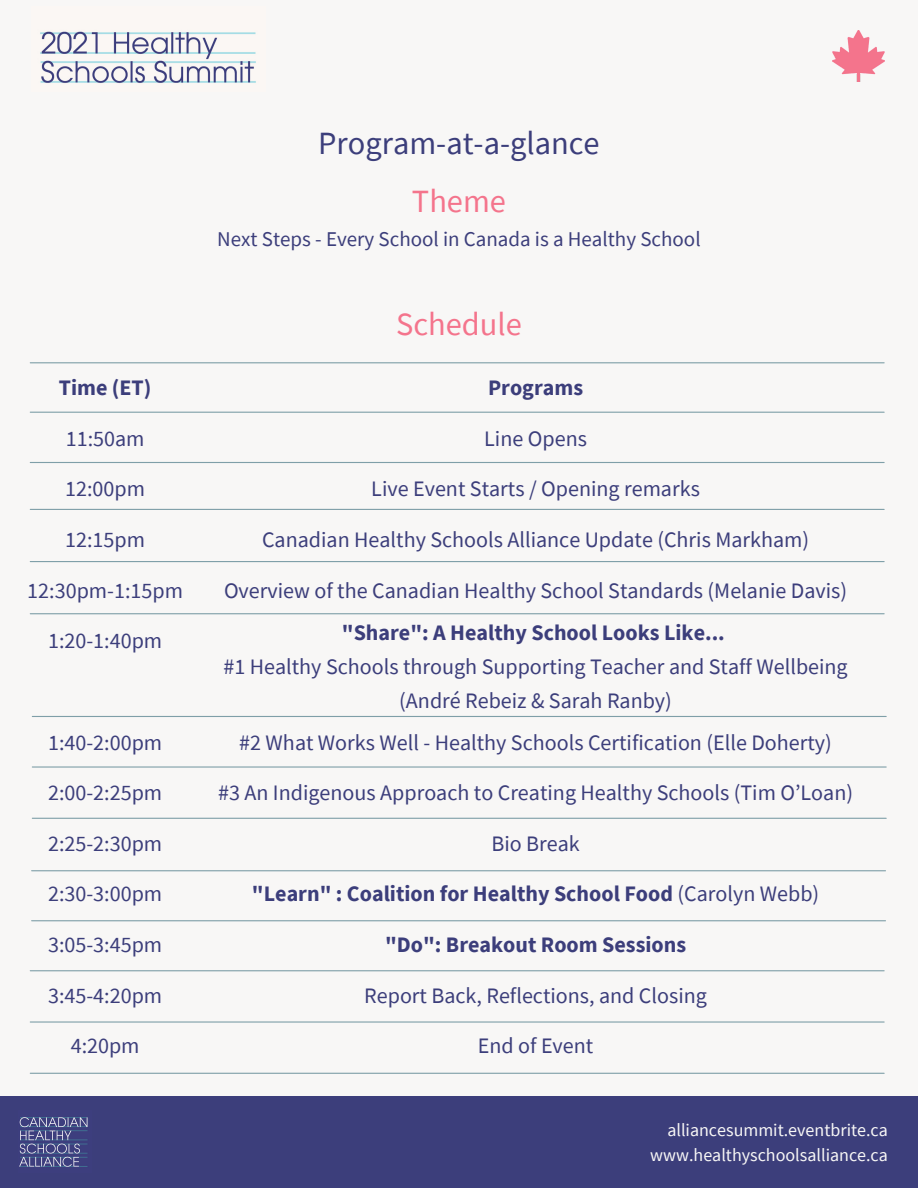
<style>
.page{position:relative;width:918px;height:1188px;background:#f8f7f6}
.page>*{position:absolute;margin:0;border:0;box-sizing:border-box;transform-origin:0 0}
.t1{font:32.4px "Source Sans Pro";color:#3c3e7b}
.t2{font:32.4px "Source Sans Pro";color:#f4748c}
.t3{font:22.05px/33.8px "Source Sans Pro";color:#3c3e7b;text-align:center}
.t4{font:700 22.05px "Source Sans Pro";color:#3c3e7b}
.t5{font:21px "Source Sans Pro";color:#3c3e7b}
.t6{font:18px "Source Sans Pro";color:#f8f7f6}
.s1{font-weight:400}
</style>
<div class="page">
<img style="left:40px;top:31px;width:216px;height:52px">
<div style="left:0;top:1096px;width:918px;height:92px;background:#3c3e7b"></div>
<img style="left:19px;top:1117px;width:69px;height:50px">
<img style="left:833px;top:31px;width:52px;height:51px">
<hr style="left:30px;top:362px;width:854px;height:1px;background:#7f9fa8">
<hr style="left:30px;top:412px;width:854px;height:1px;background:#7f9fa8">
<hr style="left:30px;top:462px;width:854px;height:1px;background:#7f9fa8">
<hr style="left:30px;top:509px;width:854px;height:1px;background:#7f9fa8">
<hr style="left:30px;top:561px;width:854px;height:1px;background:#7f9fa8">
<hr style="left:30px;top:613px;width:854px;height:1px;background:#7f9fa8">
<hr style="left:32px;top:716px;width:854px;height:1px;background:#7f9fa8">
<hr style="left:32px;top:766px;width:854px;height:2px;background:#7f9fa8">
<hr style="left:32px;top:818px;width:854px;height:1px;background:#7f9fa8">
<hr style="left:32px;top:870px;width:854px;height:1px;background:#7f9fa8">
<hr style="left:32px;top:920px;width:854px;height:1px;background:#7f9fa8">
<hr style="left:30px;top:970px;width:854px;height:1px;background:#7f9fa8">
<hr style="left:30px;top:1021px;width:854px;height:2px;background:#7f9fa8">
<hr style="left:30px;top:1073px;width:854px;height:1px;background:#7f9fa8">
<p class="t4" style="left:59px;top:373px;width:94px">Time (ET)</p>
<p class="t3" style="left:66px;top:421px;width:80px">11:50am</p>
<p class="t3" style="left:65px;top:472px;width:81px">12:00pm</p>
<p class="t3" style="left:65px;top:522px;width:81px">12:15pm</p>
<p class="t3" style="left:27px;top:573px;width:157px">12:30pm-1:15pm</p>
<p class="t3" style="left:48px;top:624px;width:116px">1:20-1:40pm</p>
<p class="t3" style="left:48px;top:725px;width:116px">1:40-2:00pm</p>
<p class="t3" style="left:48px;top:775px;width:116px">2:00-2:25pm</p>
<p class="t3" style="left:48px;top:826px;width:116px">2:25-2:30pm</p>
<p class="t3" style="left:48px;top:877px;width:116px">2:30-3:00pm</p>
<p class="t3" style="left:48px;top:927px;width:116px">3:05-3:45pm</p>
<p class="t3" style="left:48px;top:978px;width:116px">3:45-4:20pm</p>
<p class="t3" style="left:71px;top:1029px;width:70px">4:20pm</p>
<p class="t1" style="left:318px;top:122px;width:283px">Program-at-a-glance</p>
<p class="t2" style="left:412px;top:180px;width:96px">Theme</p>
<p class="t5" style="left:217px;top:225px;width:485px">Next Steps - Every School in Canada is a Healthy School</p>
<p class="t2" style="left:396px;top:303px;width:127px">Schedule</p>
<p class="t4" style="left:488px;top:373px;width:97px">Programs</p>
<p class="t3" style="left:484px;top:421px;width:104px">Line Opens</p>
<p class="t3" style="left:371px;top:472px;width:330px">Live Event Starts / Opening remarks</p>
<p class="t3" style="left:262px;top:522px;width:549px">Canadian Healthy Schools Alliance Update (Chris Markham)</p>
<p class="t3" style="left:224px;top:573px;width:625px">Overview of the Canadian Healthy School Standards (Melanie Davis)</p>
<p class="t4" style="left:342px;top:619px;width:385px">"Share": A Healthy School Looks Like...</p>
<p class="t3" style="left:223px;top:649px;width:626px">#1 Healthy Schools through Supporting Teacher and Staff Wellbeing (André Rebeiz &amp; Sarah Ranby)</p>
<p class="t3" style="left:239px;top:725px;width:594px">#2 What Works Well - Healthy Schools Certification (Elle Doherty)</p>
<p class="t3" style="left:218px;top:775px;width:637px">#3 An Indigenous Approach to Creating Healthy Schools (Tim O’Loan)</p>
<p class="t3" style="left:491px;top:826px;width:90px">Bio Break</p>
<p class="t4" style="left:252px;top:880px;width:569px">"Learn" : Coalition for Healthy School Food <span class="s1">(Carolyn Webb)</span></p>
<p class="t4" style="left:385px;top:930px;width:303px">"Do": Breakout Room Sessions</p>
<p class="t3" style="left:364px;top:978px;width:344px">Report Back, Reflections, and Closing</p>
<p class="t3" style="left:478px;top:1029px;width:117px">End of Event</p>
<p class="t6" style="left:667px;top:1118px;width:222px">alliancesummit.eventbrite.ca</p>
<p class="t6" style="left:650px;top:1143px;width:239px">www.healthyschoolsalliance.ca</p>
</div>
